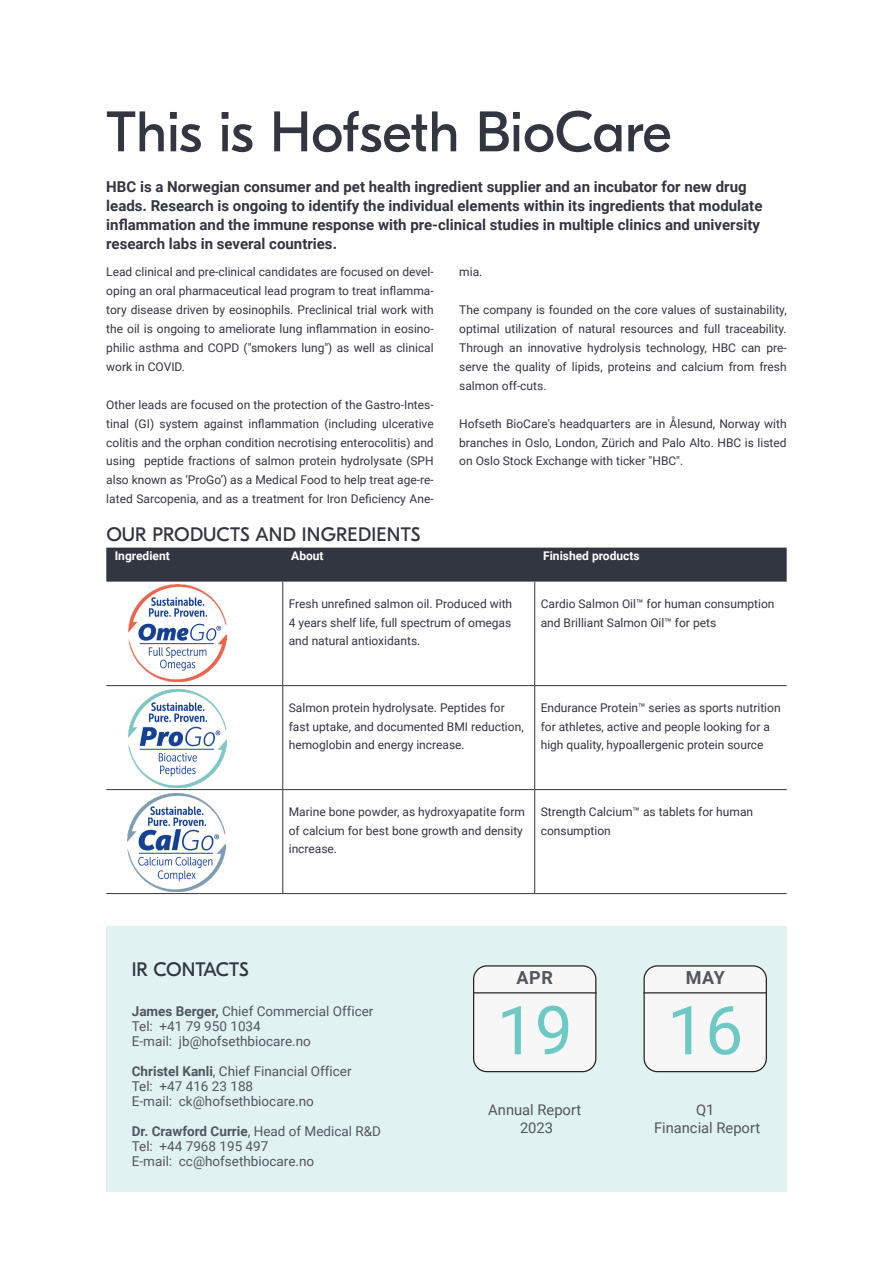
<style>
.page{position:relative;width:893px;height:1263px;background:#fff}
.page>*{position:absolute;margin:0;border:0;box-sizing:border-box;transform-origin:0 0}
.IndexH3{font:67.5px "Roboto";color:#6dc9c4}
.H1_Tittel{font:57px "GT Eesti Display";letter-spacing:-.005em;color:#323640}
.H2_Tittel{font:19.5px "GT Eesti Display";letter-spacing:.01em;color:#323640}
.IndexH3-2{font:700 18px "Roboto";letter-spacing:.035em;color:#52565f}
.Ingress_Utdrag{font:700 15px/18.9px "Roboto";color:#323640}
.IndexH3-3{font:14.7px "Roboto";color:#52565f}
.IndexH3-4{font:13.5px "Roboto";color:#52565f}
.IndexH3-5{font:700 13.5px "Roboto";color:#52565f}
.Brødtekst{font:12px/18.9px "Roboto";color:#323640;text-align:justify}
.Brødtekst-2{font:700 12px "Roboto";color:#fff}
.s1{font-weight:700}
.s2{font-weight:400}
</style>
<div class="page">
<div style="left:106px;top:548px;width:681px;height:34px;background:#323640"></div>
<hr style="left:282px;top:582px;width:1px;height:103px;background:#323640">
<hr style="left:534px;top:582px;width:1px;height:103px;background:#323640">
<hr style="left:106px;top:685px;width:177px;height:1px;background:#323640">
<hr style="left:283px;top:685px;width:252px;height:1px;background:#323640">
<hr style="left:282px;top:686px;width:1px;height:103px;background:#323640">
<hr style="left:535px;top:685px;width:252px;height:1px;background:#323640">
<hr style="left:534px;top:686px;width:1px;height:103px;background:#323640">
<hr style="left:106px;top:789px;width:177px;height:1px;background:#323640">
<hr style="left:283px;top:789px;width:252px;height:1px;background:#323640">
<hr style="left:282px;top:790px;width:1px;height:103px;background:#323640">
<hr style="left:535px;top:789px;width:252px;height:1px;background:#323640">
<hr style="left:534px;top:790px;width:1px;height:103px;background:#323640">
<hr style="left:106px;top:893px;width:177px;height:1px;background:#323640">
<hr style="left:283px;top:893px;width:252px;height:1px;background:#323640">
<hr style="left:535px;top:893px;width:252px;height:1px;background:#323640">
<div style="left:106px;top:926px;width:681px;height:266px;background:#e0f2f1"></div>
<div style="left:474px;top:966px;width:122px;height:106px;background:#f7f7f8;border-radius:13px"></div>
<div style="left:473px;top:965px;width:123px;height:107px;border:1px solid #231f20;border-radius:13px"></div>
<hr style="left:473px;top:992px;width:123px;height:1px;background:#231f20">
<img style="left:129px;top:689px;width:98px;height:98px">
<img style="left:129px;top:584px;width:98px;height:98px">
<img style="left:128px;top:793px;width:98px;height:98px">
<div style="left:644px;top:966px;width:122px;height:106px;background:#f7f7f8;border-radius:13px"></div>
<div style="left:643px;top:965px;width:124px;height:107px;border:1px solid #231f20;border-radius:13px"></div>
<hr style="left:643px;top:992px;width:124px;height:1px;background:#231f20">
<p class="H1_Tittel" style="left:106px;top:101px;width:567px">This is Hofseth BioCare</p>
<p class="Ingress_Utdrag" style="left:106px;top:177px;width:658px">HBC is a Norwegian consumer and pet health ingredient supplier and an incubator for new drug leads. Research is ongoing to identify the individual elements within its ingredients that modulate inflammation and the immune response with pre-clinical studies in multiple clinics and university research labs in several countries.</p>
<p class="Brødtekst" style="left:106px;top:262px;width:329px">Lead clinical and pre-clinical candidates are focused on devel&shy;oping an oral pharmaceutical lead program to treat inflamma&shy;tory disease driven by eosinophils. Preclinical trial work with the oil is ongoing to ameliorate lung inflammation in eosino&shy;philic asthma and COPD ("smokers lung") as well as clinical work in COVID.</p>
<p class="Brødtekst" style="left:106px;top:395px;width:329px">Other leads are focused on the protection of the Gastro-Intes&shy;tinal (GI) system against inflammation (including ulcerative colitis and the orphan condition necrotising enterocolitis) and using peptide fractions of salmon protein hydrolysate (SPH also known as ‘ProGo’) as a Medical Food to help treat age-re&shy;lated Sarcopenia, and as a treatment for Iron Deficiency Ane-</p>
<p class="H2_Tittel" style="left:106px;top:524px;width:316px">OUR PRODUCTS AND INGREDIENTS</p>
<p class="Brødtekst" style="left:459px;top:262px;width:25px">mia.</p>
<p class="Brødtekst" style="left:459px;top:300px;width:329px">The company is founded on the core values of sustainability, optimal utilization of natural resources and full traceability.<br>Through an innovative hydrolysis technology, HBC can pre&shy;serve the quality of lipids, proteins and calcium from fresh salmon off-cuts.</p>
<p class="Brødtekst" style="left:459px;top:413px;width:329px">Hofseth BioCare's headquarters are in Ålesund, Norway with branches in Oslo, London, Zürich and Palo Alto. HBC is listed on Oslo Stock Exchange with ticker "HBC".</p>
<p class="Brødtekst-2" style="left:115px;top:547px;width:57px">Ingredient</p>
<p class="Brødtekst-2" style="left:291px;top:547px;width:34px">About</p>
<p class="Brødtekst-2" style="left:543px;top:547px;width:98px">Finished products</p>
<p class="Brødtekst" style="left:289px;top:593px;width:225px">Fresh unrefined salmon oil. Produced with 4 years shelf life, full spectrum of omegas and natural antioxidants.</p>
<p class="Brødtekst" style="left:541px;top:593px;width:235px">Cardio Salmon Oil™ for human consumption and Brilliant Salmon Oil™ for pets</p>
<p class="Brødtekst" style="left:289px;top:697px;width:236px;text-align:left">Salmon protein hydrolysate. Peptides for fast uptake, and documented BMI reduction, hemoglobin and energy increase.</p>
<p class="Brødtekst" style="left:541px;top:697px;width:241px;text-align:left">Endurance Protein™ series as sports nutrition for athletes, active and people looking for a high quality, hypoallergenic protein source</p>
<p class="Brødtekst" style="left:289px;top:801px;width:238px;text-align:left">Marine bone powder, as hydroxyapatite form of calcium for best bone growth and density increase.</p>
<p class="Brødtekst" style="left:541px;top:801px;width:214px">Strength Calcium™ as tablets for human consumption</p>
<p class="H2_Tittel" style="left:132px;top:958px;width:118px">IR CONTACTS</p>
<p class="IndexH3-4" style="left:132px;top:1002px;width:243px"><span class="s1">James Berger,</span> Chief Commercial Officer</p>
<p class="IndexH3-4" style="left:132px;top:1017px;width:130px">Tel: +41 79 950 1034</p>
<p class="IndexH3-4" style="left:132px;top:1032px;width:181px">E-mail: jb@hofsethbiocare.no</p>
<p class="IndexH3-4" style="left:132px;top:1062px;width:221px"><span class="s1">Christel Kanli</span>, Chief Financial Officer</p>
<p class="IndexH3-4" style="left:132px;top:1077px;width:123px">Tel: +47 416 23 188</p>
<p class="IndexH3-4" style="left:132px;top:1092px;width:184px">E-mail: ck@hofsethbiocare.no</p>
<p class="IndexH3-5" style="left:132px;top:1122px;width:251px">Dr. Crawford Currie<span class="s2">, Head of Medical R&amp;D</span></p>
<p class="IndexH3-4" style="left:132px;top:1137px;width:138px">Tel: +44 7968 195 497</p>
<p class="IndexH3-4" style="left:132px;top:1152px;width:184px">E-mail: cc@hofsethbiocare.no</p>
<p class="IndexH3-2" style="left:516px;top:965px;width:38px">APR</p>
<p class="IndexH3" style="left:497px;top:983px;width:77px">19</p>
<p class="IndexH3-3" style="left:488px;top:1099px;width:94px">Annual Report</p>
<p class="IndexH3-3" style="left:520px;top:1117px;width:35px">2023</p>
<p class="IndexH3-2" style="left:686px;top:965px;width:41px">MAY</p>
<p class="IndexH3" style="left:667px;top:983px;width:77px">16</p>
<p class="IndexH3-3" style="left:696px;top:1099px;width:20px">Q1</p>
<p class="IndexH3-3" style="left:654px;top:1117px;width:108px">Financial Report</p>
</div>
